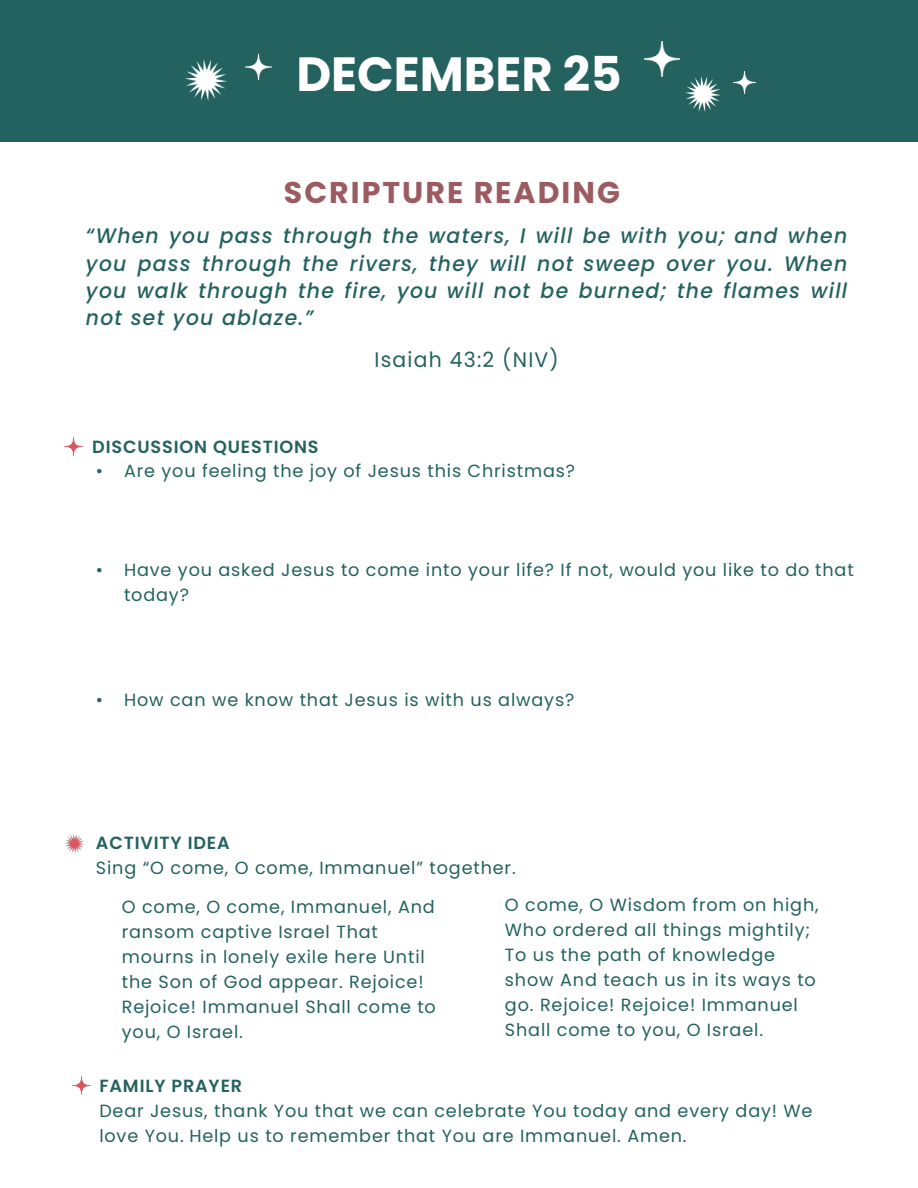
<style>
.page{position:relative;width:918px;height:1188px;background:#fff}
.page>*{position:absolute;margin:0;border:0;box-sizing:border-box;transform-origin:0 0}
.HEADING{font:700 48px "Poppins";color:#fff}
.Body{font:700 30px "Poppins";letter-spacing:.07em;color:#9b5b60}
.t1{font:italic 500 21px/27.2px "Poppins";letter-spacing:.06em;color:#23625f;text-align:justify}
.t2{font:21px "Poppins";letter-spacing:.06em;color:#23625f}
.Body-2{font:17.7px/25px "Poppins";letter-spacing:.05em;color:#23625f}
.t3{font:600 17.7px "Poppins";letter-spacing:.05em;color:#23625f}
.s1{font-weight:600}
</style>
<div class="page">
<div style="left:0;top:0;width:918px;height:141px;background:#23625f"></div>
<img style="left:64px;top:438px;width:19px;height:18px">
<img style="left:66px;top:834px;width:18px;height:19px">
<img style="left:73px;top:1077px;width:18px;height:18px">
<img style="left:185px;top:59px;width:42px;height:42px">
<img style="left:246px;top:54px;width:26px;height:26px">
<img style="left:644px;top:42px;width:35px;height:35px">
<img style="left:685px;top:76px;width:35px;height:35px">
<img style="left:734px;top:72px;width:22px;height:22px">
<p class="HEADING" style="left:296px;top:47px;width:327px">DECEMBER 25</p>
<p class="Body" style="left:284px;top:175px;width:337px">SCRIPTURE READING</p>
<p class="t1" style="left:86px;top:223px;width:763px">“When you pass through the waters, I will be with you; and when you pass through the rivers, they will not sweep over you. When you walk through the fire, you will not be burned; the flames will not set you ablaze.”</p>
<p class="t2" style="left:374px;top:348px;width:186px">Isaiah 43:2 (NIV)</p>
<p class="t3" style="left:92px;top:436px;width:228px">DISCUSSION QUESTIONS</p>
<p class="Body-2" style="left:96px;top:459px;width:481px">• Are you feeling the joy of Jesus this Christmas?</p>
<p class="Body-2" style="left:124px;top:557px;width:731px;text-indent:-28px">• Have you asked Jesus to come into your life? If not, would you like to do that today?</p>
<p class="Body-2" style="left:96px;top:688px;width:480px">• How can we know that Jesus is with us always?</p>
<p class="Body-2" style="left:96px;top:830px;width:421px"><span class="s1">ACTIVITY IDEA<br></span>Sing “O come, O come, Immanuel” together.</p>
<p class="Body-2" style="left:122px;top:894px;width:316px">O come, O come, Immanuel, And ransom captive Israel That mourns in lonely exile here Until the Son of God appear. Rejoice!<br>Rejoice! Immanuel Shall come to you, O Israel.</p>
<p class="Body-2" style="left:99px;top:1073px;width:715px"><span class="s1">FAMILY PRAYER<br></span>Dear Jesus, thank You that we can celebrate You today and every day! We love You. Help us to remember that You are Immanuel. Amen.</p>
<p class="Body-2" style="left:505px;top:892px;width:315px">O come, O Wisdom from on high,<br>Who ordered all things mightily;<br>To us the path of knowledge show And teach us in its ways to go. Rejoice! Rejoice! Immanuel<br>Shall come to you, O Israel.</p>
</div>
